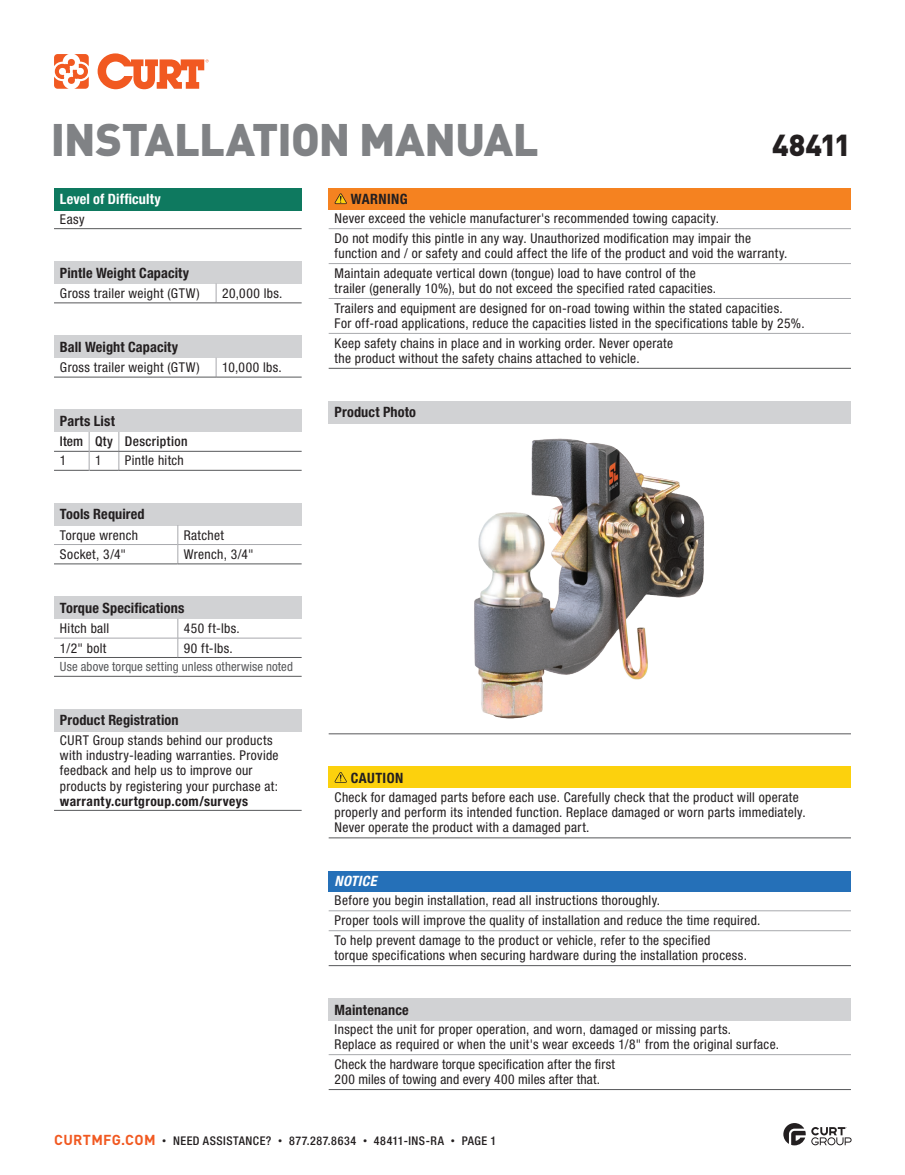
<style>
.page{position:relative;width:905px;height:1175px;background:#fff}
.page>*{position:absolute;margin:0;border:0;box-sizing:border-box;transform-origin:0 0}
.t1{font:900 45px "DINOT";letter-spacing:-.02em;color:#808285}
.t2{font:900 30px "DINOT";letter-spacing:-.035em;color:#231f20}
.t3{font:700 condensed 14.25px "Helvetica Neue LT Std";letter-spacing:.01em;color:#231f20}
.t4{font:700 condensed 14.25px "Helvetica Neue LT Std";letter-spacing:.01em;color:#fff}
.t5{font:700 condensed 14.25px "Helvetica Neue LT Std";letter-spacing:.03em;color:#231f20}
.t6{font:italic 700 condensed 14.25px "Helvetica Neue LT Std";letter-spacing:.025em;color:#fff}
.t7{font:condensed 13.5px/15px "Helvetica Neue LT Std";letter-spacing:.025em;color:#231f20}
.t8{font:700 condensed 13.5px "Helvetica Neue LT Std";letter-spacing:.03em;color:#231f20}
.t9{font:500 condensed 13.5px "Helvetica Neue LT Std";letter-spacing:.03em;color:#231f20}
.t10{font:condensed 12.75px "Helvetica Neue LT Std";letter-spacing:.01em;color:#57585a}
.t11{font:500 condensed 12px "Helvetica Neue LT Std";letter-spacing:.04em;color:#231f20}
.s1{font-family:"DINOT";font-weight:700;font-stretch:normal;font-size:14.25px;color:#f15921}
.s2{font-family:"DINOT";font-weight:400;font-stretch:normal;font-size:9px}
</style>
<div class="page">
<svg style="left:54px;top:53px;width:155px;height:36px"></svg>
<svg style="left:783px;top:1123px;width:68px;height:22px"></svg>
<div style="left:328px;top:401px;width:522px;height:22px;background:#d1d2d4"></div>
<hr style="left:328px;top:733px;width:522px;height:1px;background:#57585a">
<img style="left:474px;top:438px;width:231px;height:281px">
<div style="left:54px;top:188px;width:248px;height:22px;background:#0e795f"></div>
<hr style="left:54px;top:228px;width:248px;height:1px;background:#57585a">
<div style="left:328px;top:188px;width:522px;height:21px;background:#f58220"></div>
<hr style="left:328px;top:368px;width:522px;height:1px;background:#57585a">
<hr style="left:328px;top:228px;width:522px;height:1px;background:#a8a9ad">
<hr style="left:328px;top:263px;width:522px;height:1px;background:#a8a9ad">
<hr style="left:328px;top:298px;width:522px;height:1px;background:#a8a9ad">
<hr style="left:328px;top:333px;width:522px;height:1px;background:#a8a9ad">
<svg style="left:334px;top:193px;width:13px;height:11px"></svg>
<div style="left:328px;top:766px;width:522px;height:22px;background:#fcd10d"></div>
<hr style="left:328px;top:837px;width:522px;height:1px;background:#57585a">
<svg style="left:334px;top:772px;width:13px;height:10px"></svg>
<div style="left:328px;top:870px;width:522px;height:21px;background:#2570b8"></div>
<hr style="left:328px;top:965px;width:522px;height:1px;background:#57585a">
<hr style="left:328px;top:910px;width:522px;height:1px;background:#a8a9ad">
<hr style="left:328px;top:930px;width:522px;height:1px;background:#a8a9ad">
<div style="left:328px;top:998px;width:522px;height:22px;background:#d1d2d4"></div>
<hr style="left:328px;top:1089px;width:522px;height:1px;background:#57585a">
<hr style="left:328px;top:1054px;width:522px;height:1px;background:#a8a9ad">
<div style="left:54px;top:410px;width:248px;height:22px;background:#d1d2d4"></div>
<svg style="left:119px;top:432px;width:1px;height:38px"></svg>
<hr style="left:54px;top:470px;width:35px;height:1px;background:#57585a">
<hr style="left:89px;top:470px;width:30px;height:1px;background:#57585a">
<hr style="left:119px;top:470px;width:183px;height:1px;background:#57585a">
<hr style="left:54px;top:451px;width:35px;height:1px;background:#57585a">
<hr style="left:89px;top:451px;width:30px;height:1px;background:#57585a">
<hr style="left:119px;top:451px;width:183px;height:1px;background:#57585a">
<svg style="left:89px;top:432px;width:1px;height:38px"></svg>
<div style="left:54px;top:261px;width:248px;height:22px;background:#d1d2d4"></div>
<svg style="left:216px;top:283px;width:1px;height:19px"></svg>
<hr style="left:54px;top:302px;width:162px;height:1px;background:#57585a">
<hr style="left:216px;top:302px;width:86px;height:1px;background:#57585a">
<div style="left:54px;top:336px;width:248px;height:22px;background:#d1d2d4"></div>
<svg style="left:216px;top:358px;width:1px;height:19px"></svg>
<hr style="left:54px;top:377px;width:162px;height:1px;background:#57585a">
<hr style="left:216px;top:377px;width:86px;height:1px;background:#57585a">
<div style="left:54px;top:503px;width:247px;height:22px;background:#d1d2d4"></div>
<svg style="left:177px;top:525px;width:1px;height:38px"></svg>
<hr style="left:54px;top:563px;width:124px;height:1px;background:#57585a">
<hr style="left:178px;top:563px;width:123px;height:1px;background:#57585a">
<hr style="left:54px;top:544px;width:124px;height:1px;background:#a8a9ad">
<hr style="left:178px;top:544px;width:123px;height:1px;background:#a8a9ad">
<div style="left:54px;top:709px;width:248px;height:22px;background:#d1d2d4"></div>
<hr style="left:54px;top:810px;width:248px;height:1px;background:#57585a">
<div style="left:54px;top:596px;width:247px;height:22px;background:#d1d2d4"></div>
<hr style="left:54px;top:638px;width:124px;height:1px;background:#a8a9ad">
<hr style="left:178px;top:638px;width:123px;height:1px;background:#a8a9ad">
<svg style="left:177px;top:618px;width:1px;height:39px"></svg>
<hr style="left:54px;top:676px;width:124px;height:1px;background:#57585a">
<hr style="left:178px;top:676px;width:123px;height:1px;background:#57585a">
<hr style="left:54px;top:657px;width:124px;height:1px;background:#57585a">
<hr style="left:178px;top:657px;width:123px;height:1px;background:#57585a">
<h1 class="t1" style="left:51px;top:103px;width:489px">INSTALLATION MANUAL</h1>
<h2 class="t2" style="left:772px;top:121px;width:80px">48411</h2>
<p class="t4" style="left:60px;top:190px;width:102px">Level of Difficulty</p>
<p class="t7" style="left:60px;top:211px;width:26px">Easy</p>
<p class="t3" style="left:60px;top:264px;width:131px">Pintle Weight Capacity</p>
<p class="t7" style="left:60px;top:286px;width:141px">Gross trailer weight (GTW)</p>
<p class="t7" style="left:222px;top:286px;width:62px">20,000 lbs.</p>
<p class="t3" style="left:60px;top:338px;width:120px">Ball Weight Capacity</p>
<p class="t7" style="left:60px;top:360px;width:141px">Gross trailer weight (GTW)</p>
<p class="t7" style="left:222px;top:360px;width:61px">10,000 lbs.</p>
<p class="t3" style="left:60px;top:412px;width:56px">Parts List</p>
<p class="t9" style="left:60px;top:433px;width:129px">Item Qty Description</p>
<p class="t7" style="left:60px;top:453px;width:8px">1</p>
<p class="t7" style="left:95px;top:453px;width:8px">1</p>
<p class="t7" style="left:125px;top:453px;width:61px">Pintle hitch</p>
<p class="t3" style="left:60px;top:505px;width:86px">Tools Required</p>
<p class="t7" style="left:60px;top:527px;width:80px">Torque wrench</p>
<p class="t7" style="left:184px;top:527px;width:42px">Ratchet</p>
<p class="t7" style="left:60px;top:546px;width:68px">Socket, 3/4"</p>
<p class="t7" style="left:184px;top:546px;width:71px">Wrench, 3/4"</p>
<p class="t3" style="left:60px;top:599px;width:126px">Torque Specifications</p>
<p class="t7" style="left:60px;top:621px;width:51px">Hitch ball</p>
<p class="t7" style="left:184px;top:621px;width:58px">450 ft-lbs.</p>
<p class="t7" style="left:60px;top:640px;width:48px">1/2" bolt</p>
<p class="t7" style="left:184px;top:640px;width:51px">90 ft-lbs.</p>
<p class="t10" style="left:60px;top:659px;width:234px">Use above torque setting unless otherwise noted</p>
<p class="t3" style="left:60px;top:711px;width:120px">Product Registration</p>
<p class="t7" style="left:60px;top:733px;width:220px">CURT Group stands behind our products with industry-leading warranties. Provide feedback and help us to improve our products by registering your purchase at:</p>
<p class="t8" style="left:60px;top:792px;width:189px">warranty.curtgroup.com/surveys</p>
<p class="t3" style="left:351px;top:190px;width:58px">WARNING</p>
<p class="t7" style="left:334px;top:208px;width:418px;line-height:20px">Never exceed the vehicle manufacturer's recommended towing capacity.<br>Do not modify this pintle in any way. Unauthorized modification may impair the</p>
<p class="t7" style="left:334px;top:243px;width:454px;line-height:20px">function and / or safety and could affect the life of the product and void the warranty.<br>Maintain adequate vertical down (tongue) load to have control of the</p>
<p class="t7" style="left:334px;top:278px;width:449px;line-height:20px">trailer (generally 10%), but do not exceed the specified rated capacities.<br>Trailers and equipment are designed for on-road towing within the stated capacities.</p>
<p class="t7" style="left:334px;top:313px;width:472px;line-height:20px">For off-road applications, reduce the capacities listed in the specifications table by 25%.<br>Keep safety chains in place and in working order. Never operate</p>
<p class="t7" style="left:334px;top:350px;width:306px">the product without the safety chains attached to vehicle.</p>
<p class="t3" style="left:334px;top:403px;width:83px">Product Photo</p>
<p class="t5" style="left:351px;top:769px;width:54px">CAUTION</p>
<p class="t7" style="left:334px;top:790px;width:472px">Check for damaged parts before each use. Carefully check that the product will operate properly and perform its intended function. Replace damaged or worn parts immediately.<br>Never operate the product with a damaged part.</p>
<p class="t6" style="left:334px;top:872px;width:43px">NOTICE</p>
<p class="t7" style="left:334px;top:890px;width:427px;line-height:20px">Before you begin installation, read all instructions thoroughly.<br>Proper tools will improve the quality of installation and reduce the time required.<br>To help prevent damage to the product or vehicle, refer to the specified</p>
<p class="t7" style="left:334px;top:947px;width:414px">torque specifications when securing hardware during the installation process.</p>
<p class="t3" style="left:334px;top:1000px;width:76px">Maintenance</p>
<p class="t7" style="left:334px;top:1021px;width:446px">Inspect the unit for proper operation, and worn, damaged or missing parts.<br>Replace as required or when the unit's wear exceeds 1/8" from the original surface.</p>
<p class="t7" style="left:334px;top:1056px;width:282px">Check the hardware torque specification after the first<br>200 miles of towing and every 400 miles after that.</p>
<p class="t11" style="left:54px;top:1133px;width:443px"><span class="s1">CURTMFG.COM</span> <span class="s2">•</span> NEED ASSISTANCE? <span class="s2">•</span> 877.287.8634 <span class="s2">•</span> 48411-INS-RA <span class="s2">•</span> PAGE 1</p>
</div>
